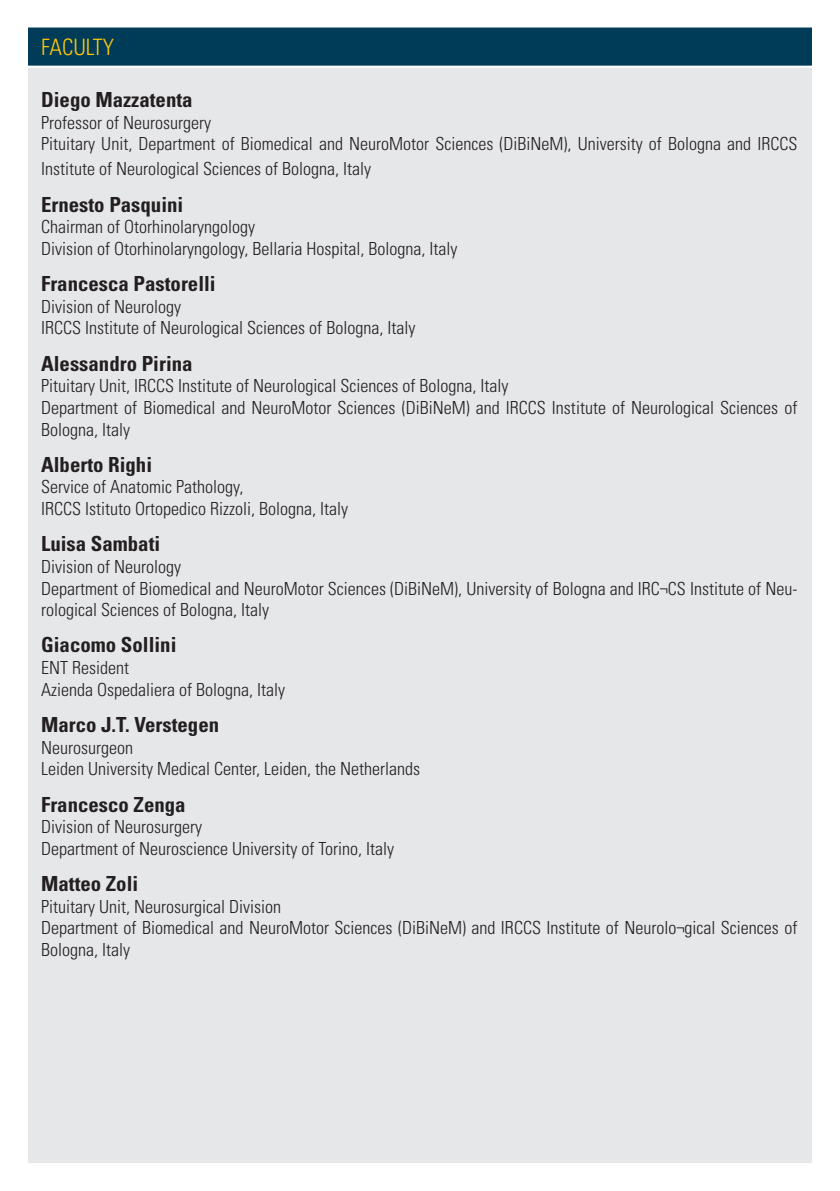
<style>
.page{position:relative;width:840px;height:1191px;background:#fff}
.page>*{position:absolute;margin:0;border:0;box-sizing:border-box;transform-origin:0 0}
.t1{font:300 condensed 22.6px "Univers LT Std";color:#feca0a}
.t2{font:700 condensed 20.8px "Univers LT Std";color:#231f20}
.t3{font:300 condensed 18px/21.6px "Univers LT Std";color:#231f20}
</style>
<div class="page">
<div style="left:28px;top:28px;width:783px;height:1134px;background:#e6e7e9"></div>
<div style="left:28px;top:27px;width:783px;height:39px;background:#003b57"></div>
<div style="left:11px;top:26px;width:811px;height:42px;border:2px solid #fff"></div>
<p class="t1" style="left:41px;top:34px;width:74px">FACULTY</p>
<p class="t2" style="left:41px;top:87px;width:153px">Diego Mazzatenta</p>
<p class="t3" style="left:41px;top:112px;width:171px">Professor of Neurosurgery</p>
<p class="t3" style="left:41px;top:132px;width:757px;line-height:25px">Pituitary Unit, Department of Biomedical and NeuroMotor Sciences (DiBiNeM), University of Bologna and IRCCS<br>Institute of Neurological Sciences of Bologna, Italy</p>
<p class="t2" style="left:41px;top:191px;width:144px">Ernesto Pasquini</p>
<p class="t3" style="left:41px;top:216px;width:215px">Chairman of Otorhinolaryngology</p>
<p class="t3" style="left:41px;top:238px;width:417px">Division of Otorhinolaryngology, Bellaria Hospital, Bologna, Italy</p>
<p class="t2" style="left:41px;top:271px;width:176px">Francesca Pastorelli</p>
<p class="t3" style="left:41px;top:296px;width:141px">Division of Neurology</p>
<p class="t3" style="left:41px;top:317px;width:375px">IRCCS Institute of Neurological Sciences of Bologna, Italy</p>
<p class="t2" style="left:41px;top:350px;width:153px">Alessandro Pirina</p>
<p class="t3" style="left:41px;top:375px;width:468px">Pituitary Unit, IRCCS Institute of Neurological Sciences of Bologna, Italy</p>
<p class="t3" style="left:41px;top:397px;width:757px">Department of Biomedical and NeuroMotor Sciences (DiBiNeM) and IRCCS Institute of Neurological Sciences of<br>Bologna, Italy</p>
<p class="t2" style="left:41px;top:452px;width:112px">Alberto Righi</p>
<p class="t3" style="left:41px;top:476px;width:204px">Service of Anatomic Pathology,</p>
<p class="t3" style="left:41px;top:498px;width:308px">IRCCS Istituto Ortopedico Rizzoli, Bologna, Italy</p>
<p class="t2" style="left:41px;top:531px;width:120px">Luisa Sambati</p>
<p class="t3" style="left:41px;top:556px;width:141px">Division of Neurology</p>
<p class="t3" style="left:41px;top:577px;width:757px">Department of Biomedical and NeuroMotor Sciences (DiBiNeM), University of Bologna and IRC¬CS Institute of Neu&shy;rological Sciences of Bologna, Italy</p>
<p class="t2" style="left:41px;top:632px;width:137px">Giacomo Sollini</p>
<p class="t3" style="left:41px;top:657px;width:89px">ENT Resident</p>
<p class="t3" style="left:41px;top:678px;width:245px">Azienda Ospedaliera of Bologna, Italy</p>
<p class="t2" style="left:41px;top:712px;width:179px">Marco J.T. Verstegen</p>
<p class="t3" style="left:41px;top:736px;width:93px">Neurosurgeon</p>
<p class="t3" style="left:41px;top:758px;width:380px">Leiden University Medical Center, Leiden, the Netherlands</p>
<p class="t2" style="left:41px;top:791px;width:146px">Francesco Zenga</p>
<p class="t3" style="left:41px;top:816px;width:162px">Division of Neurosurgery</p>
<p class="t3" style="left:41px;top:837px;width:354px">Department of Neuroscience University of Torino, Italy</p>
<p class="t2" style="left:41px;top:871px;width:99px">Matteo Zoli</p>
<p class="t3" style="left:41px;top:895px;width:241px">Pituitary Unit, Neurosurgical Division</p>
<p class="t3" style="left:41px;top:917px;width:757px">Department of Biomedical and NeuroMotor Sciences (DiBiNeM) and IRCCS Institute of Neurolo¬gical Sciences of<br>Bologna, Italy</p>
</div>
